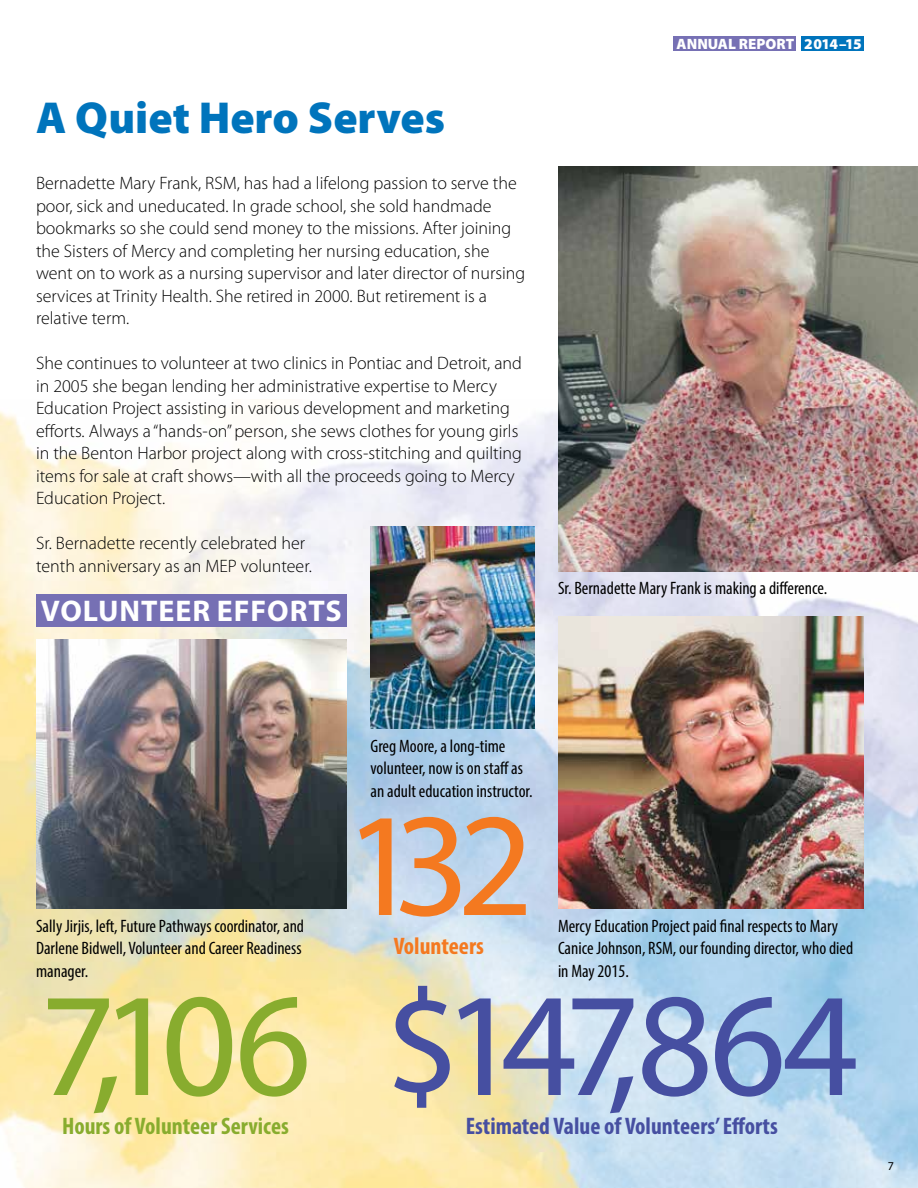
<style>
.page{position:relative;width:918px;height:1188px;background:#fff}
.page>*{position:absolute;margin:0;border:0;box-sizing:border-box;transform-origin:0 0}
.t1{font:148.5px "Myriad Pro";letter-spacing:-.055em;color:#464fa1}
.t2{font:148.5px "Myriad Pro";color:#88ac2e}
.t3{font:148.5px "Myriad Pro";color:#f47920}
.t4{font:900 45px "Myriad Pro";color:#0074bc}
.t5{font:700 30px "Myriad Pro";letter-spacing:.03em;color:#fff}
.t6{font:700 condensed 24px "Myriad Pro";color:#464fa1}
.t7{font:700 condensed 24px "Myriad Pro";color:#88ac2e}
.t8{font:700 condensed 24px "Myriad Pro";color:#f47920}
.t9{font:300 18px/22.5px "Myriad Pro";color:#000}
.t10{font:condensed 18px/22.5px "Myriad Pro";color:#000}
.t11{font:900 15px "Myriad Pro";color:#fff}
.t12{font:12px "Myriad Pro";color:#000}
</style>
<div class="page">
<img style="left:0;top:411px;width:918px;height:777px">
<div style="left:674px;top:36px;width:122px;height:15px;background:#7670b4"></div>
<div style="left:801px;top:36px;width:63px;height:15px;background:#0074bc"></div>
<div style="left:36px;top:594px;width:310px;height:33px;background:#7670b4"></div>
<img style="left:558px;top:166px;width:360px;height:406px">
<img style="left:370px;top:526px;width:164px;height:203px">
<img style="left:36px;top:639px;width:310px;height:270px">
<img style="left:558px;top:617px;width:306px;height:292px">
<h2 class="t4" style="left:36px;top:88px;width:411px">A Quiet Hero Serves</h2>
<p class="t9" style="left:36px;top:172px;width:491px">Bernadette Mary Frank, RSM, has had a lifelong passion to serve the poor, sick and uneducated. In grade school, she sold handmade bookmarks so she could send money to the missions. After joining the Sisters of Mercy and completing her nursing education, she went on to work as a nursing supervisor and later director of nursing services at Trinity Health. She retired in 2000. But retirement is a relative term.</p>
<p class="t9" style="left:36px;top:352px;width:488px">She continues to volunteer at two clinics in Pontiac and Detroit, and in 2005 she began lending her administrative expertise to Mercy Education Project assisting in various development and marketing efforts. Always a “hands-on” person, she sews clothes for young girls in the Benton Harbor project along with cross-stitching and quilting items for sale at craft shows—with all the proceeds going to Mercy Education Project.</p>
<p class="t9" style="left:36px;top:532px;width:277px">Sr. Bernadette recently celebrated her tenth anniversary as an MEP volunteer.</p>
<h3 class="t5" style="left:41px;top:591px;width:136px">VOLUNTEER</h3>
<h3 class="t5" style="left:217px;top:591px;width:123px">EFFORTS</h3>
<p class="t11" style="left:677px;top:33px;width:187px">ANNUAL REPORT 2014–15</p>
<p class="t10" style="left:558px;top:577px;width:271px">Sr. Bernadette Mary Frank is making a difference.</p>
<p class="t10" style="left:36px;top:914px;width:270px">Sally Jirjis, left, Future Pathways coordinator, and<br>Darlene Bidwell, Volunteer and Career Readiness manager.</p>
<h1 class="t2" style="left:40px;top:954px;width:273px">7,106</h1>
<h3 class="t7" style="left:62px;top:1111px;width:228px">Hours of Volunteer Services</h3>
<p class="t10" style="left:370px;top:734px;width:164px">Greg Moore, a long-time volunteer, now is on staff as an adult education instructor.</p>
<h1 class="t3" style="left:344px;top:774px;width:191px">132</h1>
<h3 class="t8" style="left:394px;top:931px;width:92px">Volunteers</h3>
<p class="t10" style="left:558px;top:914px;width:297px">Mercy Education Project paid final respects to Mary<br>Canice Johnson, RSM, our founding director, who died in May 2015.</p>
<h1 class="t1" style="left:385px;top:954px;width:476px">$147,864</h1>
<h3 class="t6" style="left:466px;top:1111px;width:314px">Estimated Value of Volunteers’ Efforts</h3>
<p class="t12" style="left:888px;top:1159px;width:8px">7</p>
</div>
